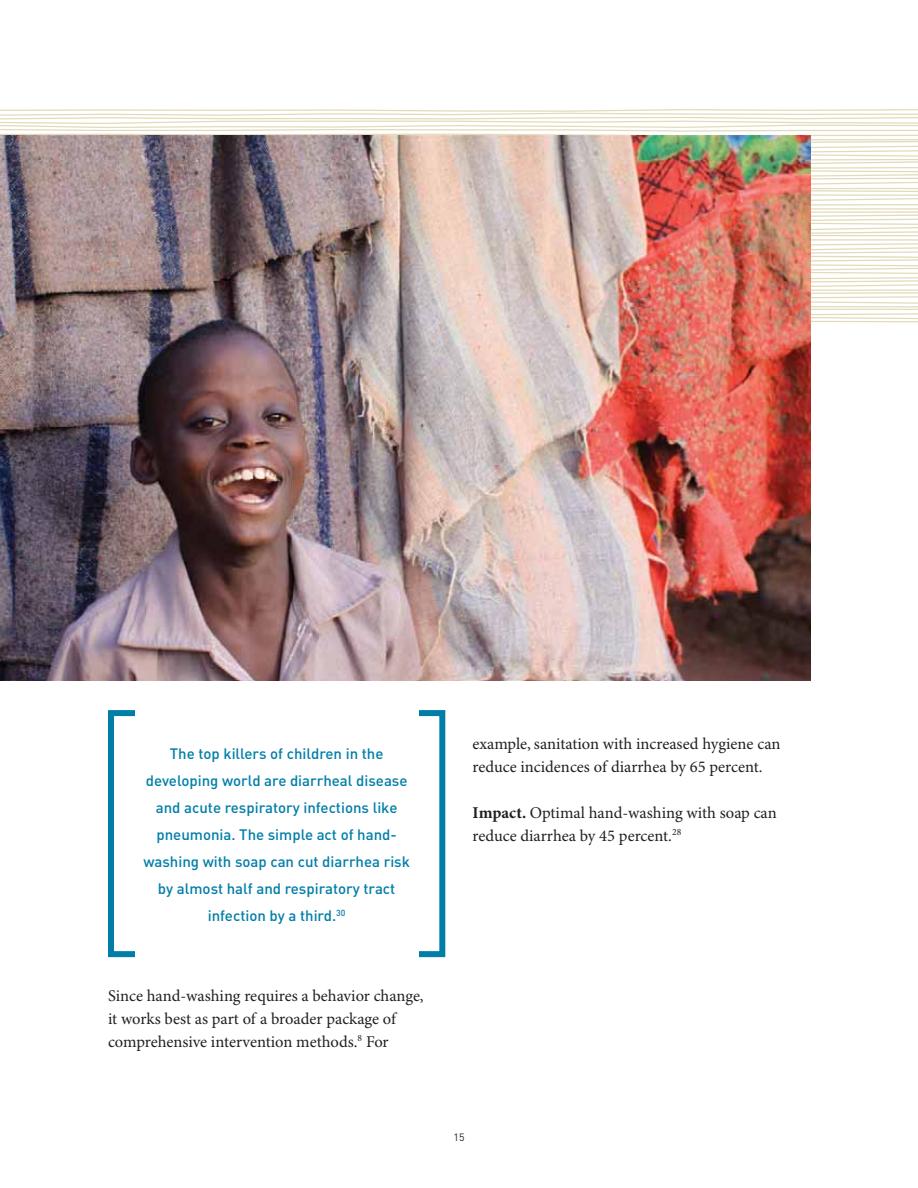
<style>
.page{position:relative;width:918px;height:1188px;background:#fff}
.page>*{position:absolute;margin:0;border:0;box-sizing:border-box;transform-origin:0 0}
.t1{font:16.5px/23px "Minion Pro";color:#231f20}
.t2{font:500 15px/27px "DIN";color:#007ea8;text-align:center}
.t3{font:10.5px "DIN";color:#231f20}
.s1{font-weight:700}
</style>
<div class="page">
<svg style="left:0;top:109px;width:918px;height:214px"></svg>
<div style="left:108px;top:710px;width:337px;height:247px;border:6px solid #007ea8"></div>
<div style="left:135px;top:703px;width:284px;height:14px;background:#fff"></div>
<div style="left:136px;top:946px;width:283px;height:14px;background:#fff"></div>
<img style="left:0;top:135px;width:810px;height:545px">
<p class="t2" style="left:143px;top:742px;width:268px">The top killers of children in the developing world are diarrheal disease and acute respiratory infections like pneumonia. The simple act of hand&shy;washing with soap can cut diarrhea risk by almost half and respiratory tract infection by a third.<sup>30</sup></p>
<p class="t1" style="left:108px;top:986px;width:317px">Since hand-washing requires a behavior change, it works best as part of a broader package of comprehensive intervention methods.<sup>8</sup> For</p>
<p class="t1" style="left:472px;top:734px;width:310px">example, sanitation with increased hygiene can reduce incidences of diarrhea by 65 percent.</p>
<p class="t1" style="left:472px;top:802px;width:306px"><span class="s1">Impact.</span> Optimal hand-washing with soap can reduce diarrhea by 45 percent.<sup>28</sup></p>
<p class="t3" style="left:454px;top:1134px;width:12px">15</p>
</div>
